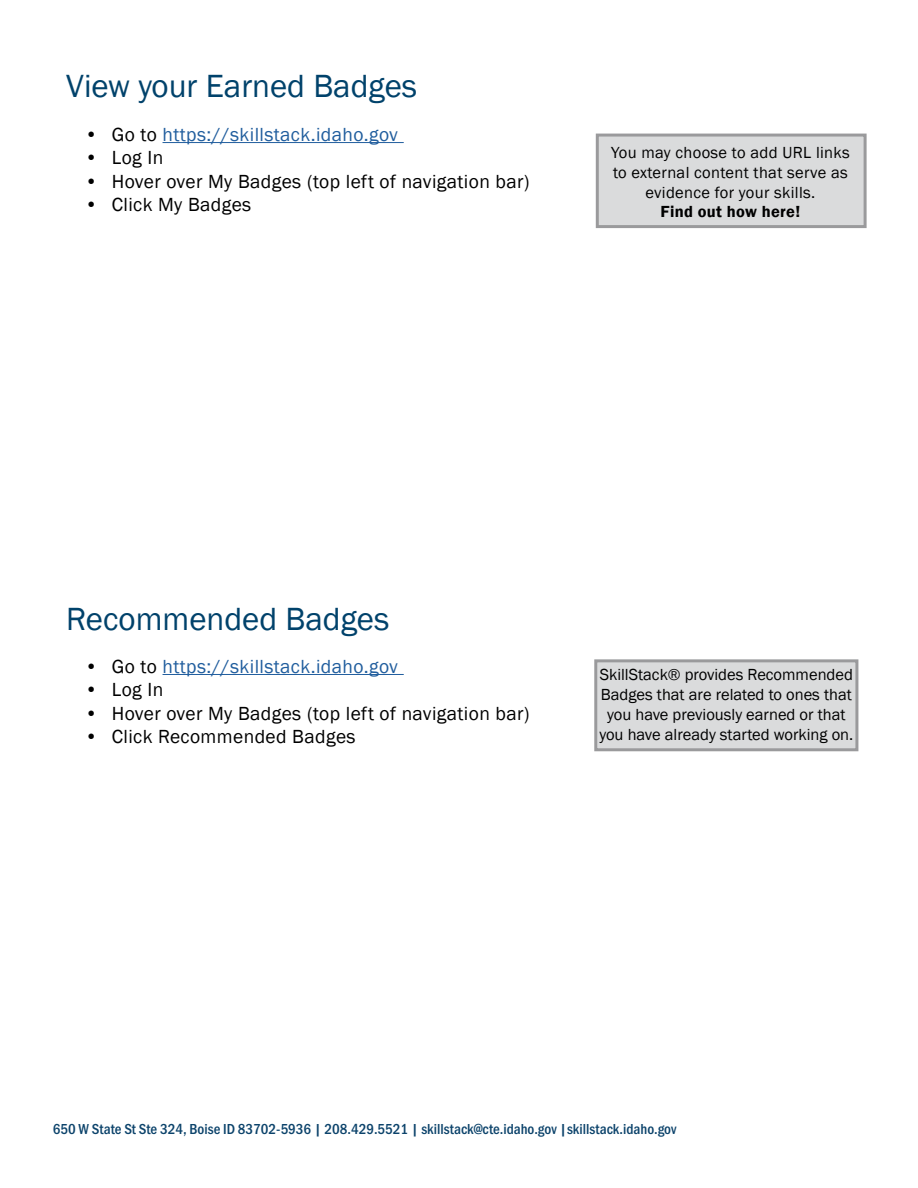
<style>
.page{position:relative;width:918px;height:1188px;background:#fff}
.page>*{position:absolute;margin:0;border:0;box-sizing:border-box;transform-origin:0 0}
.t1{font:33px "Franklin Gothic";color:#00426b}
.t2{font:19.5px "Franklin Gothic";letter-spacing:.02em;color:#000}
.t3{font:19.5px "Franklin Gothic";letter-spacing:.02em;color:#215e9e}
.t4{font:16.5px/19.8px "Franklin Gothic";color:#000;text-align:center}
.t5{font:16.5px/19.8px "Franklin Gothic";letter-spacing:.02em;color:#000;text-align:center}
.t6{font:600 16.5px "Franklin Gothic";letter-spacing:.02em;color:#000}
.t7{font:500 15px "Franklin Gothic URW Cond";color:#0c436b}
.s1{color:#000}
</style>
<div class="page">
<hr style="left:163px;top:142px;width:241px;height:1px;background:#215e9e">
<div style="left:596px;top:134px;width:271px;height:94px;background:#dadbdc;border:3px solid #636466"></div>
<hr style="left:163px;top:674px;width:241px;height:1px;background:#215e9e">
<div style="left:594px;top:659px;width:264px;height:92px;background:#dadbdc;border:3px solid #636466"></div>
<h1 class="t1" style="left:66px;top:65px;width:352px">View your Earned Badges</h1>
<p class="t3" style="left:85px;top:122px;width:315px"><span class="s1">• Go to</span> https://skillstack.idaho.gov</p>
<p class="t2" style="left:85px;top:146px;width:80px">• Log In</p>
<p class="t2" style="left:85px;top:169px;width:446px">• Hover over My Badges (top left of navigation bar)</p>
<p class="t2" style="left:85px;top:193px;width:168px">• Click My Badges</p>
<p class="t5" style="left:611px;top:143px;width:240px">You may choose to add URL links to external content that serve as evidence for your skills.</p>
<p class="t6" style="left:661px;top:202px;width:141px">Find out how here!</p>
<h1 class="t1" style="left:66px;top:599px;width:325px">Recommended Badges</h1>
<p class="t3" style="left:85px;top:654px;width:315px"><span class="s1">• Go to</span> https://skillstack.idaho.gov</p>
<p class="t2" style="left:85px;top:678px;width:80px">• Log In</p>
<p class="t2" style="left:85px;top:701px;width:446px">• Hover over My Badges (top left of navigation bar)</p>
<p class="t2" style="left:85px;top:725px;width:272px">• Click Recommended Badges</p>
<p class="t4" style="left:599px;top:665px;width:255px">SkillStack® provides Recommended Badges that are related to ones that you have previously earned or that you have already started working on.</p>
<p class="t7" style="left:53px;top:1118px;width:625px">650 W State St Ste 324, Boise ID 83702-5936 | 208.429.5521 | skillstack@cte.idaho.gov |skillstack.idaho.gov</p>
</div>
